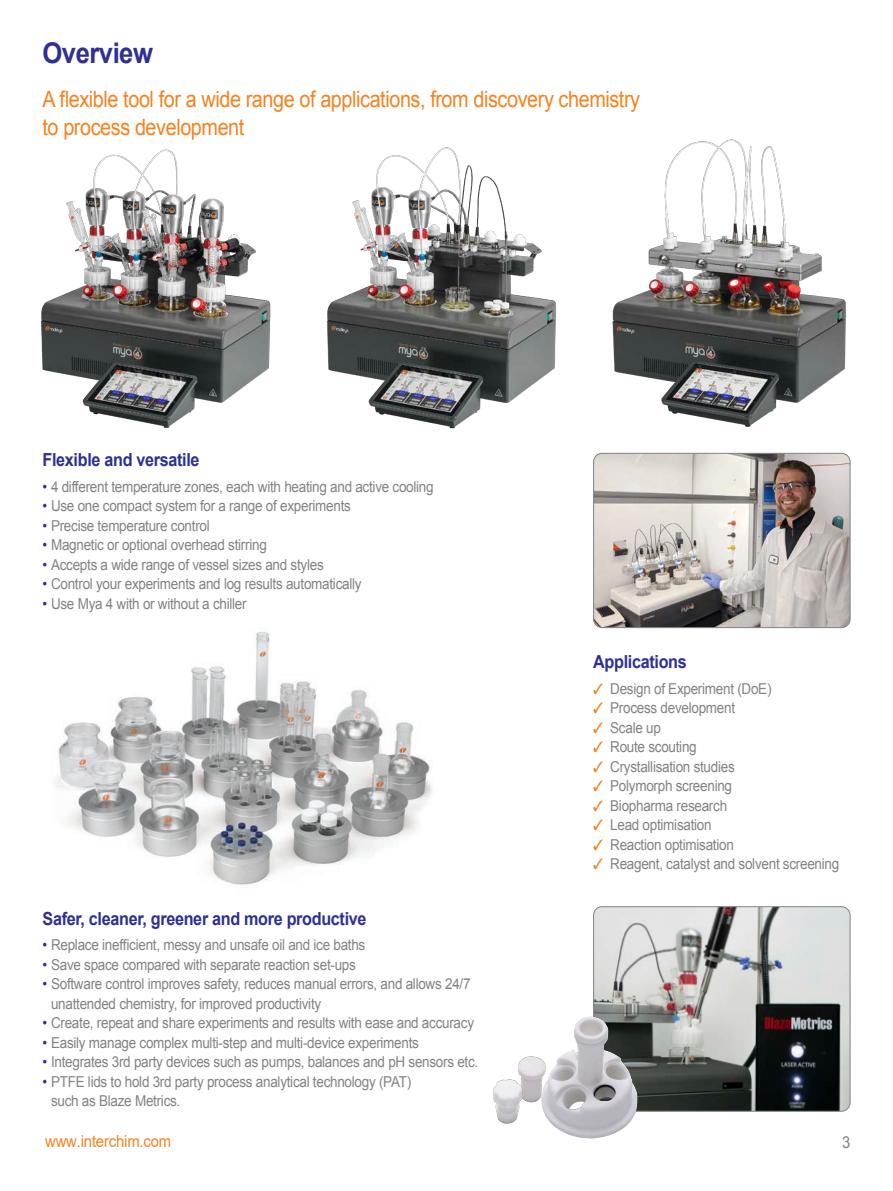
<style>
.page{position:relative;width:893px;height:1191px;background:#fff}
.page>*{position:absolute;margin:0;border:0;box-sizing:border-box;transform-origin:0 0}
.t1{font:700 28.5px "Arial";letter-spacing:-.02em;color:#2e3092;scale:.9 1}
.t2{font:22.5px/28.5px "Arial";letter-spacing:-.02em;color:#f58220;scale:.88 1}
.t3{font:700 18px "Arial";letter-spacing:-.02em;color:#2e3092;scale:.9 1}
.t4{font:16.5px "Arial";letter-spacing:-.01em;color:#f58220;scale:.9 1}
.t5{font:16.5px "Arial";color:#808285;scale:.9 1}
.t6{font:15px/19.5px "Arial";letter-spacing:-.02em;color:#808285;scale:.9 1}
.s1{color:#2e3092}
.s2{color:#f58220}
</style>
<div class="page">
<img style="left:612px;top:139px;width:234px;height:288px">
<img style="left:327px;top:147px;width:230px;height:282px">
<img style="left:41px;top:149px;width:230px;height:279px">
<img style="left:55px;top:631px;width:378px;height:254px">
<img style="left:595px;top:906px;width:255px;height:205px">
<div style="left:593px;top:906px;width:257px;height:205px;border:1px solid #808285;border-radius:9px"></div>
<img style="left:594px;top:453px;width:256px;height:174px">
<div style="left:593px;top:453px;width:257px;height:175px;border:1px solid #808285;border-radius:9px"></div>
<img style="left:541px;top:1016px;width:97px;height:123px">
<img style="left:518px;top:1054px;width:31px;height:49px">
<img style="left:493px;top:1078px;width:31px;height:46px">
<h1 class="t1" style="left:43px;top:34px;width:124px">Overview</h1>
<h2 class="t2" style="left:43px;top:85px;width:681px">A flexible tool for a wide range of applications, from discovery chemistry to process development</h2>
<h3 class="t3" style="left:43px;top:448px;width:176px">Flexible and versatile</h3>
<p class="t6" style="left:43px;top:477px;width:436px"><span class="s1">•</span> 4 different temperature zones, each with heating and active cooling</p>
<p class="t6" style="left:43px;top:496px;width:344px"><span class="s1">•</span> Use one compact system for a range of experiments</p>
<p class="t6" style="left:43px;top:516px;width:187px"><span class="s1">•</span> Precise temperature control</p>
<p class="t6" style="left:43px;top:535px;width:251px"><span class="s1">•</span> Magnetic or optional overhead stirring</p>
<p class="t6" style="left:43px;top:555px;width:314px"><span class="s1">•</span> Accepts a wide range of vessel sizes and styles</p>
<p class="t6" style="left:43px;top:574px;width:356px"><span class="s1">•</span> Control your experiments and log results automatically</p>
<p class="t6" style="left:43px;top:594px;width:228px"><span class="s1">•</span> Use Mya 4 with or without a chiller</p>
<h3 class="t3" style="left:43px;top:906px;width:362px">Safer, cleaner, greener and more productive</h3>
<p class="t6" style="left:43px;top:935px;width:360px"><span class="s1">•</span> Replace inefficient, messy and unsafe oil and ice baths</p>
<p class="t6" style="left:43px;top:955px;width:350px"><span class="s1">•</span> Save space compared with separate reaction set-ups</p>
<p class="t6" style="left:51px;top:974px;width:468px;text-indent:-9px"><span class="s1">•</span> Software control improves safety, reduces manual errors, and allows 24/7 unattended chemistry, for improved productivity</p>
<p class="t6" style="left:43px;top:1013px;width:481px"><span class="s1">•</span> Create, repeat and share experiments and results with ease and accuracy</p>
<p class="t6" style="left:43px;top:1033px;width:420px"><span class="s1">•</span> Easily manage complex multi-step and multi-device experiments</p>
<p class="t6" style="left:43px;top:1052px;width:486px"><span class="s1">•</span> Integrates 3rd party devices such as pumps, balances and pH sensors etc.</p>
<p class="t6" style="left:51px;top:1072px;width:402px;text-indent:-9px"><span class="s1">•</span> PTFE lids to hold 3rd party process analytical technology (PAT) such as Blaze Metrics.</p>
<h3 class="t3" style="left:593px;top:650px;width:106px">Applications</h3>
<p class="t6" style="left:593px;top:679px;width:200px"><span class="s2">✓</span> Design of Experiment (DoE)</p>
<p class="t6" style="left:593px;top:698px;width:159px"><span class="s2">✓</span> Process development</p>
<p class="t6" style="left:593px;top:718px;width:77px"><span class="s2">✓</span> Scale up</p>
<p class="t6" style="left:593px;top:737px;width:117px"><span class="s2">✓</span> Route scouting</p>
<p class="t6" style="left:593px;top:757px;width:159px"><span class="s2">✓</span> Crystallisation studies</p>
<p class="t6" style="left:593px;top:776px;width:156px"><span class="s2">✓</span> Polymorph screening</p>
<p class="t6" style="left:593px;top:796px;width:150px"><span class="s2">✓</span> Biopharma research</p>
<p class="t6" style="left:593px;top:815px;width:133px"><span class="s2">✓</span> Lead optimisation</p>
<p class="t6" style="left:593px;top:835px;width:158px"><span class="s2">✓</span> Reaction optimisation</p>
<p class="t6" style="left:593px;top:854px;width:275px"><span class="s2">✓</span> Reagent, catalyst and solvent screening</p>
<p class="t4" style="left:45px;top:1130px;width:142px">www.interchim.com</p>
<p class="t5" style="left:842px;top:1131px;width:11px">3</p>
</div>
